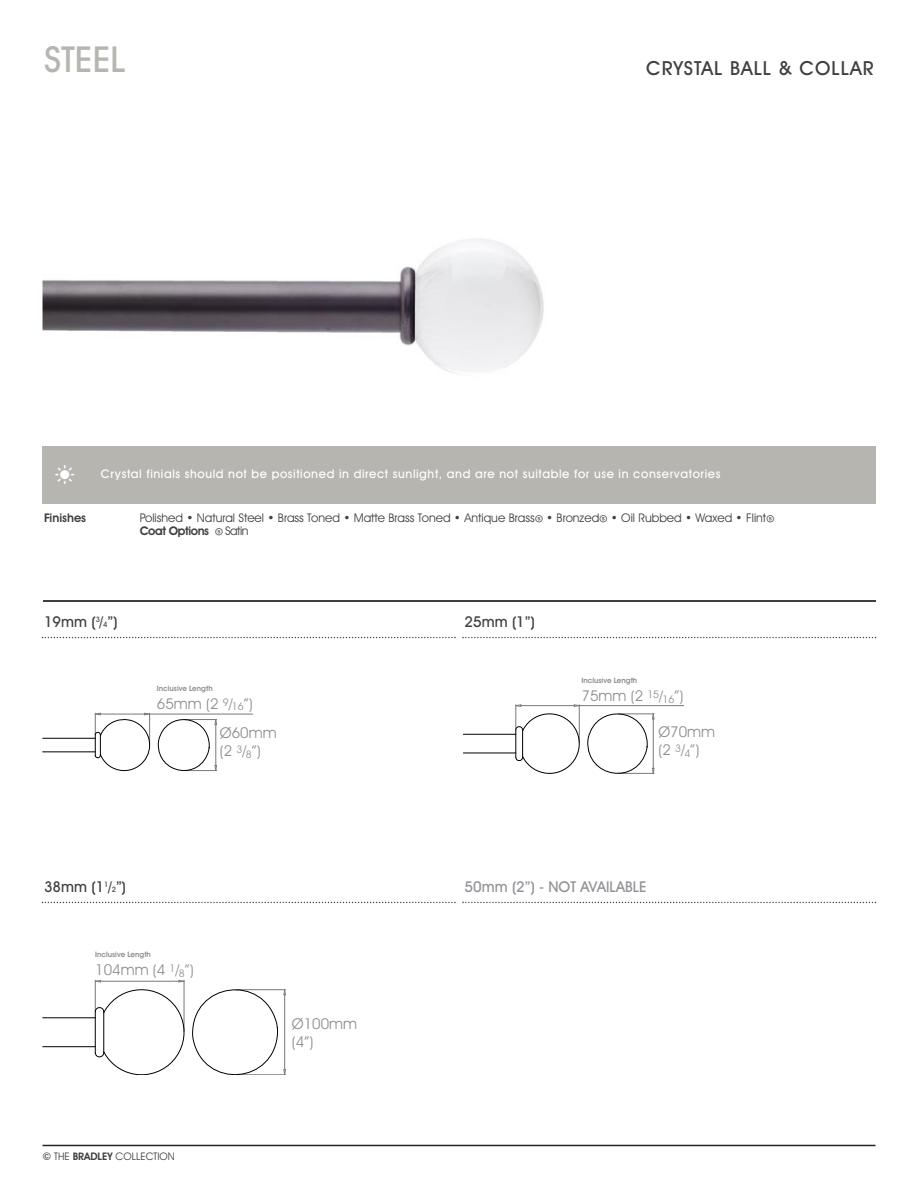
<style>
.page{position:relative;width:918px;height:1188px;background:#fff}
.page>*{position:absolute;margin:0;border:0;box-sizing:border-box;transform-origin:0 0}
.t1{font:500 36px "Avant Garde IT Cby BT";color:#b7b5b0}
.t2{font:500 19.5px "Avant Garde IT Cby BT";letter-spacing:.05em;color:#3f4042}
.t3{font:15px/18px "Avant Garde IT Cby BT";color:#8d8f92}
.t4{font:500 15px "Avant Garde IT Cby BT";color:#3f4042}
.t5{font:500 15px "Avant Garde IT Cby BT";color:#919397}
.t6{font:12px/12.9px "Avant Garde IT Cby BT";color:#3f4042}
.t7{font:500 12px "Avant Garde IT Cby BT";letter-spacing:.05em;color:#fff}
.t8{font:600 12px "Avant Garde IT Cby BT";color:#3f4042}
.t9{font:10.5px "Avant Garde IT Cby BT";color:#3f4042}
.t10{font:600 7.5px "Avant Garde IT Cby BT";color:#8d8f92}
.s1{font-family:"SF Pro Text";font-size:9px}
.s2{font-weight:600}
.s3{font-style:italic}
.s4{font-size:7.5px}
</style>
<div class="page">
<hr style="left:579px;top:705px;width:105px;height:1px;background:#75797b">
<hr style="left:463px;top:734px;width:53px;height:1px;background:#000001">
<hr style="left:463px;top:753px;width:53px;height:1px;background:#000001">
<svg style="left:515px;top:704px;width:139px;height:70px"></svg>
<hr style="left:521px;top:705px;width:53px;height:1px;background:#75797b">
<svg style="left:42px;top:637px;width:414px;height:1px"></svg>
<hr style="left:43px;top:738px;width:52px;height:1px;background:#000001">
<hr style="left:43px;top:752px;width:52px;height:1px;background:#000001">
<svg style="left:95px;top:712px;width:122px;height:60px"></svg>
<hr style="left:150px;top:714px;width:103px;height:1px;background:#75797b">
<img style="left:43px;top:238px;width:501px;height:136px">
<div style="left:43px;top:446px;width:47px;height:57px;background:#b7b5b0"></div>
<hr style="left:43px;top:600px;width:833px;height:2px;background:#3f4042">
<svg style="left:462px;top:637px;width:414px;height:1px"></svg>
<svg style="left:42px;top:902px;width:414px;height:1px"></svg>
<hr style="left:43px;top:1018px;width:52px;height:1px;background:#000001">
<hr style="left:43px;top:1046px;width:52px;height:1px;background:#000001">
<svg style="left:95px;top:980px;width:191px;height:95px"></svg>
<svg style="left:462px;top:902px;width:414px;height:1px"></svg>
<hr style="left:43px;top:1145px;width:833px;height:1px;background:#272526">
<div style="left:90px;top:446px;width:786px;height:57px;background:#b7b5b0"></div>
<p class="t1" style="left:44px;top:46px;width:83px">STEEL</p>
<p class="t2" style="left:646px;top:61px;width:229px">CRYSTAL BALL &amp; COLLAR</p>
<p class="t7" style="left:101px;top:469px;width:621px">Crystal finials should not be positioned in direct sunlight, and are not suitable for use in conservatories</p>
<p class="t8" style="left:44px;top:514px;width:44px">Finishes</p>
<p class="t6" style="left:140px;top:513px;width:637px">Polished • Natural Steel • Brass Toned • Matte Brass Toned • Antique Brass<span class="s1">-</span> • Bronzed<span class="s1">-</span> • Oil Rubbed • Waxed • Flint<span class="s1">-<br></span><span class="s2">Coat Options</span> <span class="s1">-</span> Satin</p>
<p class="t4" style="left:44px;top:616px;width:75px">19mm (<sup>3</sup><span class="s3">/</span><span class="s4">4</span>”)</p>
<p class="t10" style="left:157px;top:685px;width:57px">Inclusive Length</p>
<p class="t3" style="left:220px;top:690px;width:58px;line-height:29.4px;text-indent:-63px">65mm (2 <sup>9</sup>/<sub>16</sub>”)<br>Ø60mm</p>
<p class="t3" style="left:220px;top:743px;width:42px">(2 <sup>3</sup>/<sub>8</sub>”)</p>
<p class="t4" style="left:44px;top:881px;width:84px">38mm (1<sup>1</sup><span class="s3">/</span><span class="s4">2</span>”)</p>
<p class="t10" style="left:95px;top:952px;width:57px">Inclusive Length</p>
<p class="t3" style="left:95px;top:963px;width:100px">104mm (4 <sup>1</sup>/<sub>8</sub>”)</p>
<p class="t9" style="left:43px;top:1152px;width:134px"><span class="s2">©</span> THE <span class="s2">BRADLEY</span> COLLECTION</p>
<p class="t3" style="left:292px;top:1016px;width:67px">Ø100mm (4”)</p>
<p class="t4" style="left:465px;top:616px;width:72px">25mm (1”)</p>
<p class="t10" style="left:582px;top:678px;width:57px">Inclusive Length</p>
<p class="t3" style="left:582px;top:689px;width:103px">75mm (2 <sup>15</sup>/<sub>16</sub>”)</p>
<p class="t3" style="left:658px;top:724px;width:58px">Ø70mm (2 <sup>3</sup>/<sub>4</sub>”)</p>
<p class="t5" style="left:465px;top:881px;width:183px">50mm (2”) - NOT AVAILABLE</p>
</div>
